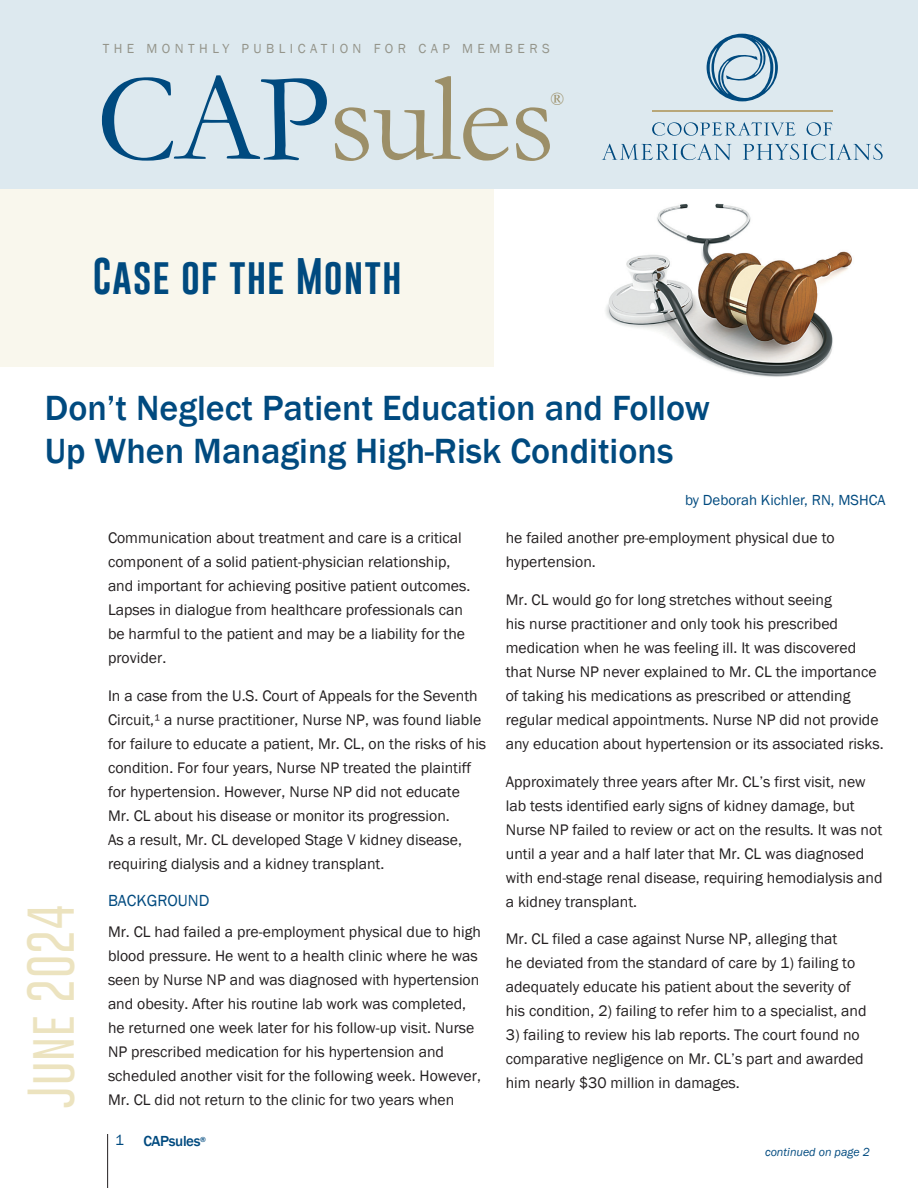
<style>
.page{position:relative;width:918px;height:1188px;background:#fff}
.page>*{position:absolute;margin:0;border:0;box-sizing:border-box;transform-origin:0 0}
.t1{font:127.5px "Garamond";letter-spacing:-.02em;color:#9c8f68}
.t2{font:100 48px "Gobold";letter-spacing:.025em;color:#ece3bf}
.t3{font:37.5px "Gobold";letter-spacing:.025em;color:#004a7f}
.t4{font:500 36px/43.2px "Franklin Gothic";color:#004a7f}
.t5{font:18px "Garamond";color:#9c8f68}
.t6{font:16.5px "Franklin Gothic";color:#004a7f}
.t7{font:15.75px/24px "Franklin Gothic";color:#231f20}
.t8{font:15px "Franklin Gothic";color:#004a7f}
.t9{font:500 15px "Franklin Gothic";letter-spacing:-.025em;color:#004a7f}
.t10{font:13.5px "Franklin Gothic";letter-spacing:.33em;color:#94948a}
.t11{font:italic 12px "Franklin Gothic";color:#004a7f}
.t12{font:500 7.5px "Franklin Gothic";color:#004a7f}
.s1{color:#004a7f}
</style>
<div class="page">
<hr style="left:107px;top:1134px;width:1px;height:54px;background:#231f20">
<div style="left:0;top:0;width:918px;height:189px;background:#dde9ef"></div>
<hr style="left:653px;top:111px;width:180px;height:1px;background:#b8a779">
<svg style="left:652px;top:122px;width:144px;height:14px"></svg>
<svg style="left:807px;top:122px;width:25px;height:14px"></svg>
<svg style="left:602px;top:144px;width:129px;height:16px"></svg>
<svg style="left:743px;top:144px;width:140px;height:16px"></svg>
<svg style="left:707px;top:34px;width:71px;height:67px"></svg>
<div style="left:0;top:189px;width:494px;height:177px;background:#f9f7ed"></div>
<img style="left:605px;top:203px;width:247px;height:174px">
<p class="t10" style="left:103px;top:40px;width:449px">THE MONTHLY PUBLICATION FOR CAP MEMBERS</p>
<h1 class="t1" style="left:96px;top:33px;width:461px"><span class="s1">CAP</span>sules</h1>
<p class="t5" style="left:550px;top:87px;width:15px">®</p>
<h3 class="t3" style="left:93px;top:252px;width:310px">Case of the Month</h3>
<h3 class="t4" style="left:45px;top:387px;width:667px">Don’t Neglect Patient Education and Follow<br>Up When Managing High-Risk Conditions</h3>
<p class="t8" style="left:685px;top:491px;width:202px">by Deborah Kichler, RN, MSHCA</p>
<p class="t7" style="left:108px;top:527px;width:364px">Communication about treatment and care is a critical component of a solid patient-physician relationship, and important for achieving positive patient outcomes.<br>Lapses in dialogue from healthcare professionals can be harmful to the patient and may be a liability for the provider.</p>
<p class="t7" style="left:108px;top:684px;width:380px">In a case from the U.S. Court of Appeals for the Seventh Circuit,¹ a nurse practitioner, Nurse NP, was found liable for failure to educate a patient, Mr. CL, on the risks of his condition. For four years, Nurse NP treated the plaintiff for hypertension. However, Nurse NP did not educate<br>Mr. CL about his disease or monitor its progression.<br>As a result, Mr. CL developed Stage V kidney disease, requiring dialysis and a kidney transplant.</p>
<p class="t6" style="left:108px;top:891px;width:103px">BACKGROUND</p>
<p class="t7" style="left:108px;top:920px;width:375px">Mr. CL had failed a pre-employment physical due to high blood pressure. He went to a health clinic where he was seen by Nurse NP and was diagnosed with hypertension and obesity. After his routine lab work was completed, he returned one week later for his follow-up visit. Nurse NP prescribed medication for his hypertension and scheduled another visit for the following week. However, Mr. CL did not return to the clinic for two years when</p>
<p class="t7" style="left:506px;top:527px;width:331px">he failed another pre-employment physical due to hypertension.</p>
<p class="t7" style="left:506px;top:588px;width:379px">Mr. CL would go for long stretches without seeing<br>his nurse practitioner and only took his prescribed medication when he was feeling ill. It was discovered that Nurse NP never explained to Mr. CL the importance of taking his medications as prescribed or attending regular medical appointments. Nurse NP did not provide any education about hypertension or its associated risks.</p>
<p class="t7" style="left:506px;top:770px;width:378px">Approximately three years after Mr. CL’s first visit, new lab tests identified early signs of kidney damage, but Nurse NP failed to review or act on the results. It was not until a year and a half later that Mr. CL was diagnosed with end-stage renal disease, requiring hemodialysis and a kidney transplant.</p>
<p class="t7" style="left:506px;top:927px;width:362px">Mr. CL filed a case against Nurse NP, alleging that<br>he deviated from the standard of care by 1) failing to adequately educate his patient about the severity of his condition, 2) failing to refer him to a specialist, and</p>
<p class="t7" style="left:506px;top:1023px;width:360px">3) failing to review his lab reports. The court found no comparative negligence on Mr. CL’s part and awarded him nearly $30 million in damages.</p>
<h2 class="t2" style="left:20px;top:1108px;width:205px;rotate:-90deg">June 2024</h2>
<p class="t8" style="left:115px;top:1131px;width:10px">1</p>
<p class="t12" style="left:200px;top:1135px;width:7px">®</p>
<p class="t9" style="left:143px;top:1132px;width:59px">CAPsules</p>
<p class="t11" style="left:765px;top:1144px;width:106px">continued on page 2</p>
</div>
